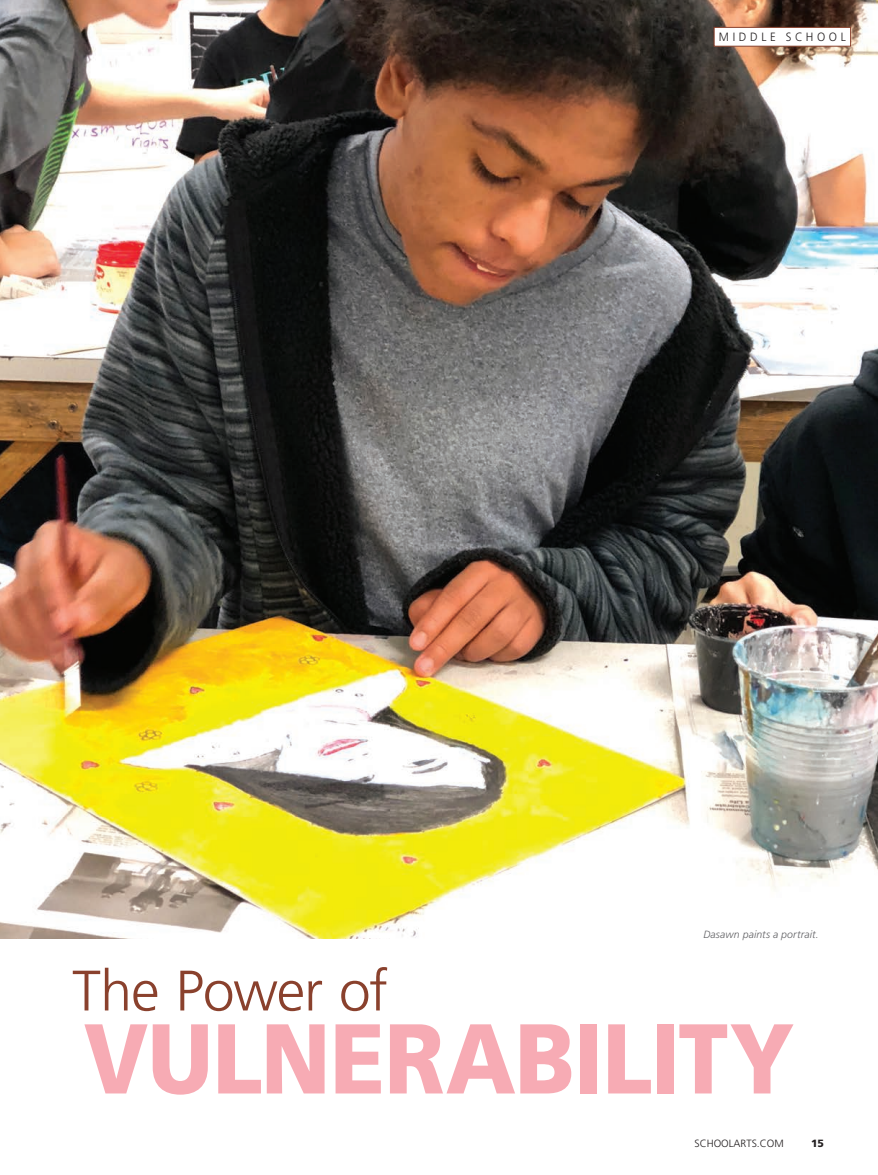
<style>
.page{position:relative;width:878px;height:1175px;background:#fff}
.page>*{position:absolute;margin:0;border:0;box-sizing:border-box;transform-origin:0 0}
._18_pt_headlines{font:900 99px "Frutiger";letter-spacing:-.01em;color:#f7abb4;scale:.91 1}
._18_pt_headlines-2{font:300 57px "Frutiger";letter-spacing:-.02em;color:#8a412d}
.t1{font:300 12px "Frutiger";letter-spacing:.32em;color:#231f20;scale:.95 1}
.Artwork_credit{font:italic 300 10.5px "Frutiger";letter-spacing:.015em;color:#636366}
.t2{font:300 10.5px "Frutiger";color:#231f20}
.t3{font:900 10.5px "Frutiger";color:#231f20}
</style>
<div class="page">
<img style="left:0;top:0;width:878px;height:938px">
<svg style="left:713px;top:27px;width:138px;height:20px"></svg>
<p class="t1" style="left:718px;top:31px;width:135px">MIDDLE SCHOOL</p>
<p class="_18_pt_headlines-2" style="left:72px;top:958px;width:317px">The Power of</p>
<p class="Artwork_credit" style="left:703px;top:928px;width:117px">Dasawn paints a portrait.</p>
<p class="_18_pt_headlines" style="left:83px;top:999px;width:782px">VULNERABILITY</p>
<p class="t2" style="left:694px;top:1137px;width:91px">SCHOOLARTS.COM</p>
<p class="t3" style="left:811px;top:1137px;width:14px">15</p>
</div>
